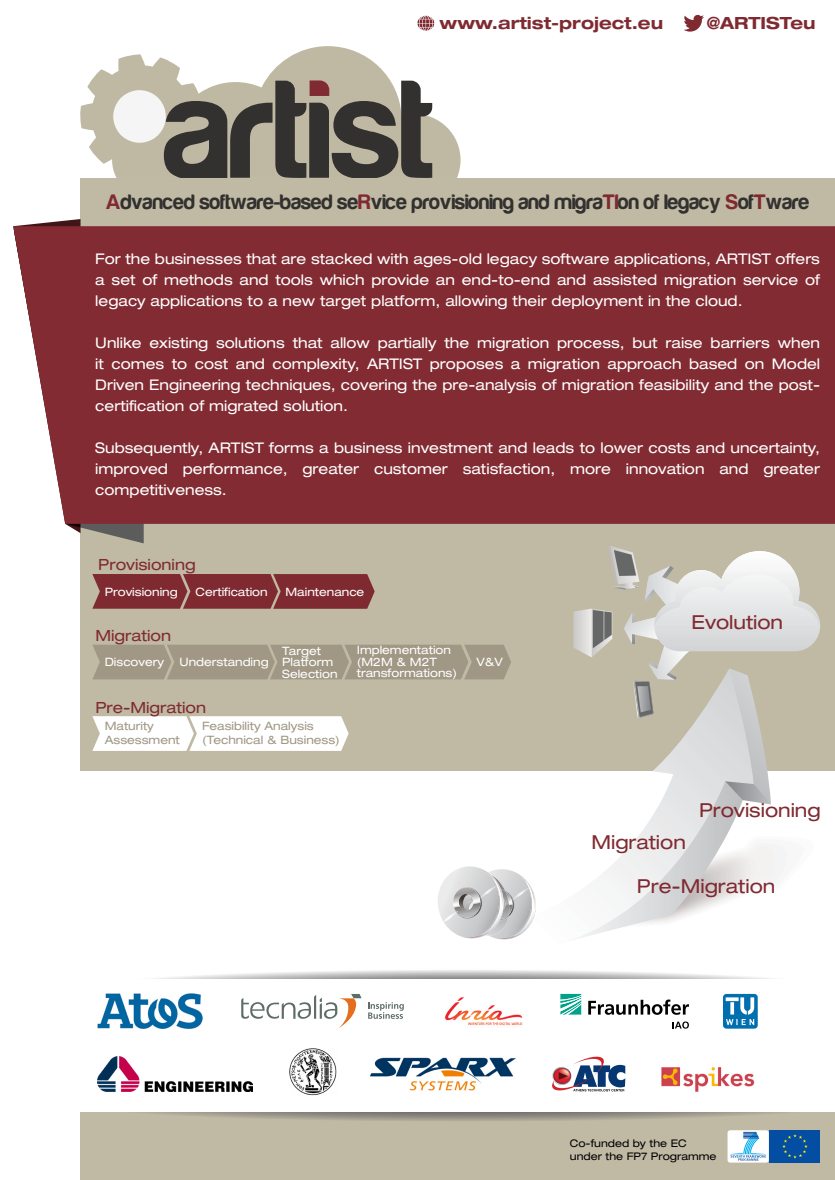
<style>
.page{position:relative;width:835px;height:1180px;background:#fff}
.page>*{position:absolute;margin:0;border:0;box-sizing:border-box;transform-origin:0 0}
.t1{font:21.7px "Harabara";color:#32312f}
.t2{font:expanded 19.25px "Helvetica 53";color:#7f2a30}
.t3{font:700 expanded 16.8px "Helvetica Neue";color:#7f2a30}
.t4{font:expanded 15.4px "Helvetica 53";color:#7f2a30}
.t5{font:expanded 14.7px/21px "Helvetica Neue";color:#fff;text-align:justify}
.t6{font:expanded 11.55px/11.5px "Helvetica 53";color:#fff}
.t7{font:expanded 11.55px/13.9px "Helvetica 53";color:#a09784}
.t8{font:expanded 10.5px/12.6px "Helvetica Neue";color:#000}
.s1{color:#7f2a30}
</style>
<div class="page">
<div style="left:80px;top:1086px;width:754px;height:94px;background:#c0b9a4"></div>
<div style="left:80px;top:178px;width:754px;height:593px;background:#c0b9a4"></div>
<svg style="left:80px;top:524px;width:64px;height:19px"></svg>
<svg style="left:15px;top:219px;width:65px;height:314px"></svg>
<div style="left:13px;top:226px;width:821px;height:298px;background:#822b32"></div>
<svg style="left:80px;top:46px;width:380px;height:132px"></svg>
<svg style="left:113px;top:80px;width:319px;height:98px;background:#847f75"></svg>
<svg style="left:80px;top:1056px;width:754px;height:65px"></svg>
<svg style="left:105px;top:970px;width:667px;height:58px"></svg>
<img style="left:97px;top:994px;width:106px;height:34px">
<img style="left:368px;top:1056px;width:149px;height:35px">
<img style="left:97px;top:1056px;width:156px;height:35px">
<img style="left:288px;top:1048px;width:50px;height:48px">
<img style="left:661px;top:1067px;width:96px;height:24px">
<svg style="left:727px;top:1130px;width:41px;height:32px"></svg>
<svg style="left:729px;top:1132px;width:38px;height:28px"></svg>
<div style="left:769px;top:1130px;width:50px;height:32px;background:#034ea2"></div>
<svg style="left:782px;top:1134px;width:25px;height:24px"></svg>
<svg style="left:683px;top:15px;width:21px;height:17px"></svg>
<svg style="left:417px;top:15px;width:17px;height:16px"></svg>
<svg style="left:438px;top:866px;width:98px;height:73px"></svg>
<svg style="left:92px;top:716px;width:256px;height:35px;background:#fbfbfa"></svg>
<svg style="left:93px;top:644px;width:418px;height:35px;background:#a19985"></svg>
<svg style="left:92px;top:574px;width:282px;height:35px;background:#823136"></svg>
<svg style="left:573px;top:546px;width:247px;height:393px"></svg>
<img style="left:637px;top:686px;width:14px;height:26px">
<p class="t3" style="left:439px;top:12px;width:225px">www.artist-project.eu</p>
<p class="t3" style="left:706px;top:12px;width:110px">@ARTISTeu</p>
<h1 class="t1" style="left:106px;top:190px;width:704px"><span class="s1">A</span>dvanced software-based se<span class="s1">R</span>vice provisioning and migra<span class="s1">TI</span>on of legacy <span class="s1">S</span>of<span class="s1">T</span>ware</h1>
<p class="t5" style="left:95px;top:248px;width:726px">For the businesses that are stacked with ages-old legacy software applications, ARTIST offers a set of methods and tools which provide an end-to-end and assisted migration service of legacy applications to a new target platform, allowing their deployment in the cloud.</p>
<p class="t5" style="left:95px;top:332px;width:726px">Unlike existing solutions that allow partially the migration process, but raise barriers when it comes to cost and complexity, ARTIST proposes a migration approach based on Model Driven Engineering techniques, covering the pre-analysis of migration feasibility and the post&shy;certification of migrated solution.</p>
<p class="t5" style="left:95px;top:437px;width:726px">Subsequently, ARTIST forms a business investment and leads to lower costs and uncertainty, improved performance, greater customer satisfaction, more innovation and greater competitiveness.</p>
<p class="t4" style="left:98px;top:555px;width:99px">Provisioning</p>
<p class="t6" style="left:105px;top:585px;width:74px">Provisioning</p>
<p class="t6" style="left:195px;top:585px;width:74px">Certification</p>
<p class="t6" style="left:285px;top:585px;width:80px">Maintenance</p>
<p class="t4" style="left:95px;top:626px;width:77px">Migration</p>
<p class="t6" style="left:105px;top:656px;width:61px">Discovery</p>
<p class="t6" style="left:476px;top:656px;width:28px">V&amp;V</p>
<p class="t6" style="left:282px;top:644px;width:57px">Target<br>Platform<br>Selection</p>
<p class="t6" style="left:357px;top:644px;width:102px">Implementation (M2M &amp; M2T transformations)</p>
<p class="t6" style="left:179px;top:656px;width:91px">Understanding</p>
<p class="t4" style="left:95px;top:698px;width:112px">Pre-Migration</p>
<p class="t7" style="left:105px;top:719px;width:77px">Maturity<br>Assessment</p>
<p class="t7" style="left:202px;top:719px;width:139px">Feasibility Analysis (Technical &amp; Business)</p>
<h2 class="t2" style="left:691px;top:610px;width:93px">Evolution</h2>
<h2 class="t2" style="left:591px;top:830px;width:96px">Migration</h2>
<h2 class="t2" style="left:699px;top:798px;width:123px">Provisioning</h2>
<h2 class="t2" style="left:636px;top:874px;width:140px">Pre-Migration</h2>
<p class="t8" style="left:569px;top:1136px;width:148px">Co-funded by the EC under the FP7 Programme</p>
</div>
